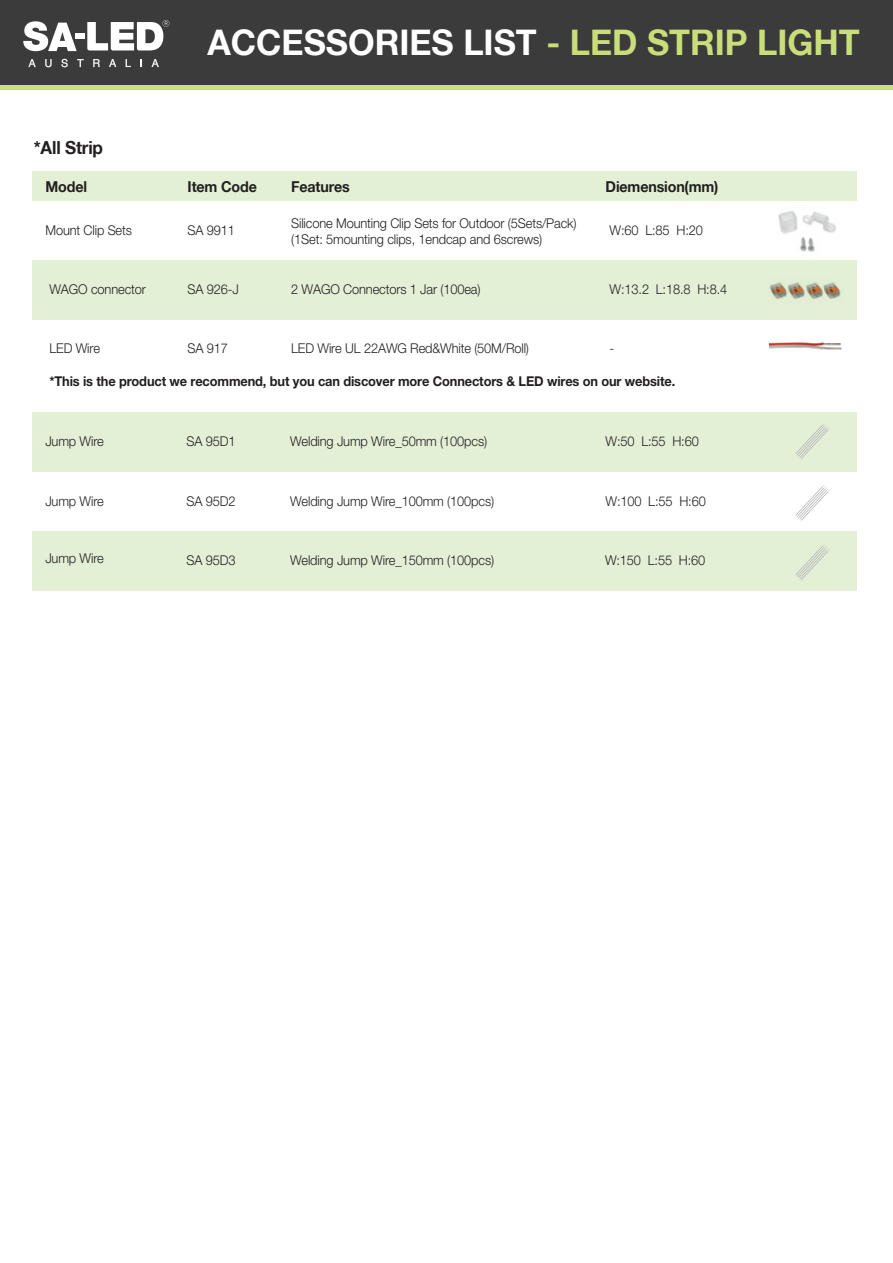
<style>
.page{position:relative;width:893px;height:1263px;background:#fff}
.page>*{position:absolute;margin:0;border:0;box-sizing:border-box;transform-origin:0 0}
.t1{font:700 35.25px "Helvetica 75";color:#fff}
.t2{font:700 18px "Helvetica 75";letter-spacing:-.01em;color:#231f20;scale:.95 1}
.t3{font:700 15px "Helvetica 75";letter-spacing:-.01em;color:#231f20;scale:.95 1}
.t4{font:300 13.5px/16.5px "Helvetica Neue";letter-spacing:-.01em;color:#231f20;scale:.95 1}
.t5{font:700 13.5px "Helvetica Neue";letter-spacing:-.01em;color:#231f20;scale:.95 1}
.s1{color:#c9dd7a}
</style>
<div class="page">
<div style="left:32px;top:412px;width:824px;height:60px;background:#e3f0d6"></div>
<div style="left:32px;top:531px;width:824px;height:60px;background:#e3f0d6"></div>
<svg style="left:795px;top:452px;width:6px;height:6px"></svg>
<svg style="left:801px;top:430px;width:27px;height:28px"></svg>
<svg style="left:822px;top:424px;width:8px;height:7px"></svg>
<svg style="left:795px;top:514px;width:7px;height:7px"></svg>
<svg style="left:801px;top:492px;width:27px;height:28px"></svg>
<svg style="left:822px;top:485px;width:8px;height:8px"></svg>
<svg style="left:795px;top:573px;width:7px;height:8px"></svg>
<svg style="left:801px;top:551px;width:27px;height:29px"></svg>
<svg style="left:822px;top:545px;width:8px;height:7px"></svg>
<div style="left:0;top:0;width:893px;height:85px;background:#3a3b3a"></div>
<div style="left:0;top:85px;width:893px;height:5px;background:#c8de7a"></div>
<div style="left:75px;top:33px;width:9px;height:6px;background:#fff"></div>
<svg style="left:87px;top:20px;width:82px;height:30px"></svg>
<svg style="left:23px;top:21px;width:54px;height:30px"></svg>
<svg style="left:28px;top:59px;width:8px;height:8px"></svg>
<svg style="left:45px;top:59px;width:7px;height:8px"></svg>
<svg style="left:61px;top:59px;width:7px;height:8px"></svg>
<svg style="left:77px;top:59px;width:7px;height:8px"></svg>
<svg style="left:93px;top:59px;width:7px;height:8px"></svg>
<svg style="left:109px;top:59px;width:7px;height:8px"></svg>
<svg style="left:126px;top:59px;width:5px;height:8px"></svg>
<svg style="left:151px;top:59px;width:8px;height:8px"></svg>
<img style="left:770px;top:299px;width:87px;height:51px">
<img style="left:778px;top:211px;width:79px;height:81px">
<div style="left:32px;top:260px;width:824px;height:59px;background:#e3f0d6"></div>
<div style="left:32px;top:171px;width:825px;height:30px;background:#e3f0d6"></div>
<img style="left:759px;top:243px;width:90px;height:90px">
<h2 class="t2" style="left:34px;top:137px;width:74px">*All Strip</h2>
<h1 class="t1" style="left:207px;top:21px;width:654px">ACCESSORIES LIST <span class="s1">- LED STRIP LIGHT</span></h1>
<p class="t3" style="left:45px;top:177px;width:45px">Model</p>
<p class="t3" style="left:188px;top:177px;width:74px">Item Code</p>
<p class="t3" style="left:291px;top:177px;width:63px">Features</p>
<p class="t3" style="left:606px;top:177px;width:120px">Diemension(mm)</p>
<p class="t4" style="left:45px;top:222px;width:93px">Mount Clip Sets</p>
<p class="t4" style="left:188px;top:222px;width:51px">SA 9911</p>
<p class="t4" style="left:291px;top:214px;width:302px">Silicone Mounting Clip Sets for Outdoor (5Sets/Pack) (1Set: 5mounting clips, 1endcap and 6screws)</p>
<p class="t4" style="left:610px;top:222px;width:100px">W:60 L:85 H:20</p>
<p class="t4" style="left:49px;top:281px;width:103px">WAGO connector</p>
<p class="t4" style="left:188px;top:281px;width:56px">SA 926-J</p>
<p class="t4" style="left:291px;top:281px;width:201px">2 WAGO Connectors 1 Jar (100ea)</p>
<p class="t4" style="left:610px;top:281px;width:125px">W:13.2 L:18.8 H:8.4</p>
<p class="t4" style="left:49px;top:339px;width:55px">LED Wire</p>
<p class="t4" style="left:188px;top:339px;width:44px">SA 917</p>
<p class="t4" style="left:291px;top:339px;width:252px">LED Wire UL 22AWG Red&amp;White (50M/Roll)</p>
<p class="t4" style="left:610px;top:339px;width:6px">-</p>
<p class="t5" style="left:49px;top:373px;width:660px">*This is the product we recommend, but you can discover more Connectors &amp; LED wires on our website.</p>
<p class="t4" style="left:45px;top:433px;width:63px">Jump Wire</p>
<p class="t4" style="left:45px;top:492px;width:63px">Jump Wire</p>
<p class="t4" style="left:186px;top:433px;width:53px">SA 95D1</p>
<p class="t4" style="left:186px;top:492px;width:53px">SA 95D2</p>
<p class="t4" style="left:290px;top:433px;width:209px">Welding Jump Wire_50mm (100pcs)</p>
<p class="t4" style="left:290px;top:492px;width:216px">Welding Jump Wire_100mm (100pcs)</p>
<p class="t4" style="left:605px;top:433px;width:100px">W:50 L:55 H:60</p>
<p class="t4" style="left:605px;top:492px;width:107px">W:100 L:55 H:60</p>
<p class="t4" style="left:45px;top:550px;width:63px">Jump Wire</p>
<p class="t4" style="left:186px;top:552px;width:53px">SA 95D3</p>
<p class="t4" style="left:290px;top:552px;width:216px">Welding Jump Wire_150mm (100pcs)</p>
<p class="t4" style="left:605px;top:552px;width:107px">W:150 L:55 H:60</p>
</div>
